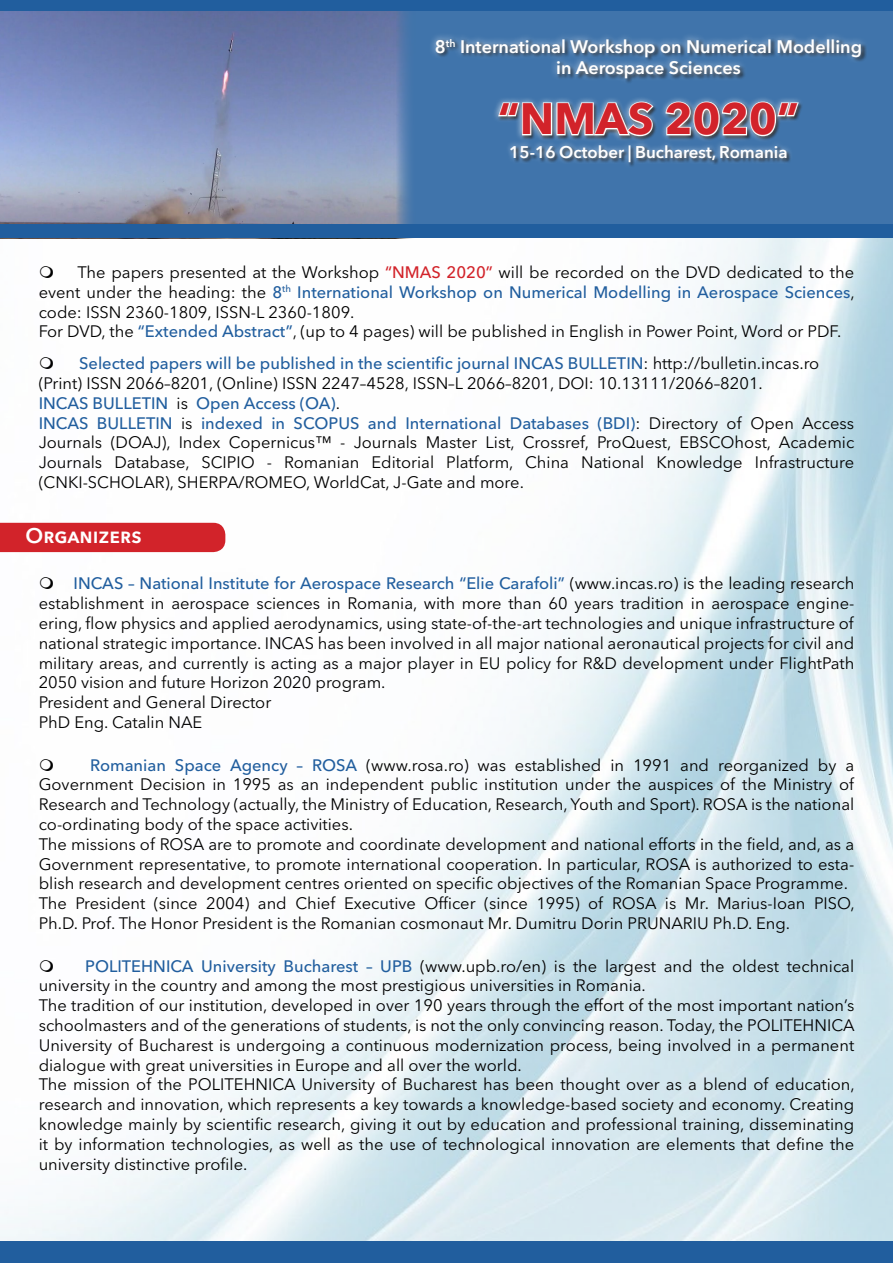
<style>
.page{position:relative;width:893px;height:1263px;background:#fff}
.page>*{position:absolute;margin:0;border:0;box-sizing:border-box;transform-origin:0 0}
.t1{font:700 43.65px "Avenir Next LT Pro";color:#d2232a}
.t2{font:600 21px "Avenir Next LT Pro";color:#fff}
.t3{font:600 18px/21.6px "Avenir Next LT Pro";color:#fff;text-align:center}
.t4{font:600 16.8px "Avenir Next LT Pro";color:#fff}
.t5{font:16.5px/19.8px "Avenir Next LT Pro";color:#000}
.s1{font-weight:500;color:#d2232a}
.s2{font-weight:500;color:#215e9e}
</style>
<div class="page">
<img style="left:0;top:238px;width:893px;height:1004px">
<div style="left:393px;top:11px;width:500px;height:227px;background:#4074ab"></div>
<img style="left:1px;top:11px;width:416px;height:214px">
<div style="left:0;top:0;width:893px;height:11px;background:#215e9e"></div>
<div style="left:0;top:225px;width:893px;height:13px;background:#215e9e"></div>
<div style="left:429px;top:32px;width:439px;height:54px;background:#fff;opacity:.75"></div>
<div style="left:505px;top:139px;width:288px;height:30px;background:#fff;opacity:.75"></div>
<div style="left:492px;top:95px;width:312px;height:47px;background:#fff;opacity:.75"></div>
<svg style="left:497px;top:101px;width:158px;height:36px;background:#9fafbf"></svg>
<svg style="left:664px;top:101px;width:136px;height:36px;background:#9aaabb"></svg>
<hr style="left:0;top:11px;width:1px;height:227px;background:#215e9e">
<div style="left:0;top:523px;width:225px;height:29px;background:#d2232a"></div>
<div style="left:0;top:1242px;width:893px;height:21px;background:#215e9e"></div>
<svg style="left:40px;top:266px;width:13px;height:12px"></svg>
<svg style="left:40px;top:357px;width:13px;height:12px"></svg>
<svg style="left:40px;top:577px;width:13px;height:12px"></svg>
<svg style="left:40px;top:758px;width:13px;height:12px"></svg>
<svg style="left:40px;top:959px;width:13px;height:12px"></svg>
<p class="t3" style="left:435px;top:35px;width:429px">8<sup>th</sup> International Workshop on Numerical Modelling in Aerospace Sciences</p>
<h1 class="t1" style="left:498px;top:92px;width:303px">“NMAS 2020”</h1>
<p class="t4" style="left:509px;top:142px;width:280px">15-16 October | Bucharest, Romania</p>
<p class="t5" style="left:39px;top:262px;width:818px;text-indent:39px">The papers presented at the Workshop <span class="s1">“NMAS 2020”</span> will be recorded on the DVD dedicated to the event under the heading: the <span class="s2">8</span><sup>th</sup> <span class="s2">International Workshop on Numerical Modelling in Aerospace Sciences</span>, code: ISSN 2360-1809, ISSN-L 2360-1809.<br>For DVD, the <span class="s2">“Extended Abstract”</span>, (up to 4 pages) will be published in English in Power Point, Word or PDF.</p>
<p class="t5" style="left:39px;top:354px;width:817px;text-indent:40px"><span class="s2">Selected papers will be published in the scientific journal INCAS BULLETIN</span>: http://bulletin.incas.ro (Print) ISSN 2066–8201, (Online) ISSN 2247–4528, ISSN–L 2066–8201, DOI: 10.13111/2066–8201.<br><span class="s2">INCAS BULLETIN</span> is <span class="s2">Open Access (OA)</span>.<br><span class="s2">INCAS BULLETIN</span> is <span class="s2">indexed in SCOPUS and International Databases (BDI)</span>: Directory of Open Access Journals (DOAJ), Index Copernicus™ - Journals Master List, Crossref, ProQuest, EBSCOhost, Academic Journals Database, SCIPIO - Romanian Editorial Platform, China National Knowledge Infrastructure (CNKI-SCHOLAR), SHERPA/ROMEO, WorldCat, J-Gate and more.</p>
<p class="t2" style="left:26px;top:523px;width:118px">Organizers</p>
<p class="t5" style="left:39px;top:574px;width:817px;text-indent:35px"><span class="s2">INCAS – National Institute for Aerospace Research “Elie Carafoli”</span> (www.incas.ro) is the leading research establishment in aerospace sciences in Romania, with more than 60 years tradition in aerospace engine&shy;ering, flow physics and applied aerodynamics, using state-of-the-art technologies and unique infrastructure of national strategic importance. INCAS has been involved in all major national aeronautical projects for civil and military areas, and currently is acting as a major player in EU policy for R&amp;D development under FlightPath 2050 vision and future Horizon 2020 program.<br>President and General Director<br>PhD Eng. Catalin NAE</p>
<p class="t5" style="left:39px;top:755px;width:817px;text-indent:51px"><span class="s2">Romanian Space Agency – ROSA</span> (www.rosa.ro) was established in 1991 and reorganized by a Government Decision in 1995 as an independent public institution under the auspices of the Ministry of Research and Technology (actually, the Ministry of Education, Research, Youth and Sport). ROSA is the national co-ordinating body of the space activities.<br>The missions of ROSA are to promote and coordinate development and national efforts in the field, and, as a Government representative, to promote international cooperation. In particular, ROSA is authorized to esta&shy;blish research and development centres oriented on specific objectives of the Romanian Space Programme.<br>The President (since 2004) and Chief Executive Officer (since 1995) of ROSA is Mr. Marius-Ioan PISO, Ph.D. Prof. The Honor President is the Romanian cosmonaut Mr. Dumitru Dorin PRUNARIU Ph.D. Eng.</p>
<p class="t5" style="left:39px;top:956px;width:818px;text-indent:46px"><span class="s2">POLITEHNICA University Bucharest – UPB</span> (www.upb.ro/en) is the largest and the oldest technical university in the country and among the most prestigious universities in Romania.<br>The tradition of our institution, developed in over 190 years through the effort of the most important nation’s schoolmasters and of the generations of students, is not the only convincing reason. Today, the POLITEHNICA University of Bucharest is undergoing a continuous modernization process, being involved in a permanent dialogue with great universities in Europe and all over the world.<br>The mission of the POLITEHNICA University of Bucharest has been thought over as a blend of education, research and innovation, which represents a key towards a knowledge-based society and economy. Creating knowledge mainly by scientific research, giving it out by education and professional training, disseminating it by information technologies, as well as the use of technological innovation are elements that define the university distinctive profile.</p>
</div>
